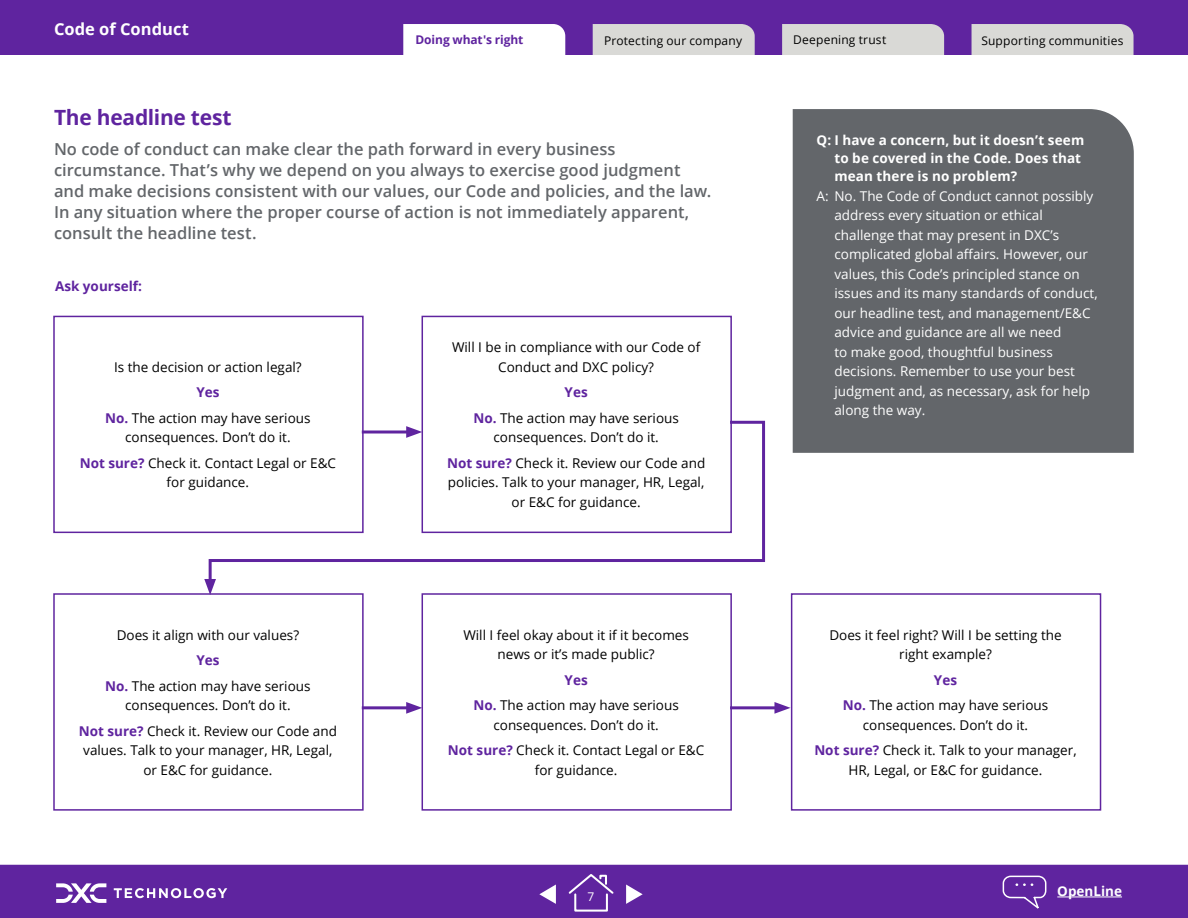
<style>
.page{position:relative;width:1188px;height:918px;background:#fff}
.page>*{position:absolute;margin:0;border:0;box-sizing:border-box;transform-origin:0 0}
.t1{font:700 21px "Open Sans";letter-spacing:-.015em;color:#5f249f}
.t2{font:600 16.5px/21px "Open Sans";color:#63666a}
.t3{font:700 16.5px "Open Sans";color:#fff}
.t4{font:13.5px/25.5px "Open Sans";color:#000;text-align:center}
.t5{font:13.5px/19.5px "Open Sans";color:#fff}
.t6{font:700 13.5px/18px "Open Sans";letter-spacing:.01em;color:#fff}
.t7{font:700 13.5px "Open Sans";color:#5f249f}
.t8{font:12px "Open Sans";letter-spacing:.015em;color:#000}
.t9{font:700 12px "Open Sans";letter-spacing:-.005em;color:#5f249f}
.t10{font:12px "Open Sans";color:#fff}
.s1{font-weight:700;color:#5f249f}
</style>
<div class="page">
<div style="left:0;top:864px;width:1188px;height:54px;background:#5f249f"></div>
<svg style="left:567px;top:872px;width:48px;height:41px;background:#7543ac"></svg>
<hr style="left:1057px;top:897px;width:65px;height:1px;background:#fff">
<svg style="left:1002px;top:875px;width:45px;height:37px;background:#7340ab"></svg>
<svg style="left:114px;top:888px;width:113px;height:10px"></svg>
<svg style="left:56px;top:883px;width:50px;height:20px"></svg>
<div style="left:0;top:0;width:1188px;height:55px;background:#5f249f"></div>
<div style="left:403px;top:24px;width:162px;height:31px;background:#fff"></div>
<div style="left:793px;top:109px;width:341px;height:344px;background:#63666a"></div>
<div style="left:53px;top:316px;width:311px;height:217px;background:#fff;border:2px solid #5f249f"></div>
<div style="left:53px;top:593px;width:311px;height:218px;background:#fff;border:2px solid #5f249f"></div>
<div style="left:422px;top:316px;width:310px;height:217px;background:#fff;border:2px solid #5f249f"></div>
<div style="left:422px;top:593px;width:310px;height:218px;background:#fff;border:2px solid #5f249f"></div>
<div style="left:791px;top:593px;width:310px;height:218px;background:#fff;border:2px solid #5f249f"></div>
<hr style="left:362px;top:706px;width:50px;height:3px;background:#5f249f">
<svg style="left:406px;top:702px;width:16px;height:12px"></svg>
<svg style="left:207px;top:419px;width:559px;height:160px"></svg>
<svg style="left:204px;top:579px;width:12px;height:16px"></svg>
<hr style="left:730px;top:706px;width:50px;height:3px;background:#5f249f">
<svg style="left:774px;top:702px;width:17px;height:12px"></svg>
<svg style="left:539px;top:885px;width:17px;height:19px"></svg>
<svg style="left:626px;top:885px;width:17px;height:19px"></svg>
<div style="left:593px;top:24px;width:162px;height:31px;background:#d9d9d6"></div>
<div style="left:782px;top:24px;width:162px;height:31px;background:#d9d9d6"></div>
<div style="left:972px;top:24px;width:162px;height:31px;background:#d9d9d6"></div>
<p class="t3" style="left:54px;top:18px;width:137px">Code of Conduct</p>
<p class="t9" style="left:415px;top:31px;width:110px">Doing what's right</p>
<p class="t8" style="left:604px;top:32px;width:139px">Protecting our company</p>
<p class="t8" style="left:793px;top:31px;width:95px">Deepening trust</p>
<p class="t8" style="left:981px;top:32px;width:144px">Supporting communities</p>
<h1 class="t1" style="left:54px;top:103px;width:179px">The headline test</h1>
<p class="t2" style="left:54px;top:138px;width:659px">No code of conduct can make clear the path forward in every business circumstance. That’s why we depend on you always to exercise good judgment and make decisions consistent with our values, our Code and policies, and the law.<br>In any situation where the proper course of action is not immediately apparent, consult the headline test.</p>
<p class="t6" style="left:834px;top:131px;width:251px;text-indent:-18px">Q: I have a concern, but it doesn’t seem to be covered in the Code. Does that mean there is no problem?</p>
<p class="t5" style="left:834px;top:186px;width:265px;text-indent:-18px">A: No. The Code of Conduct cannot possibly address every situation or ethical challenge that may present in DXC’s complicated global affairs. However, our values, this Code’s principled stance on issues and its many standards of conduct, our headline test, and management/E&amp;C advice and guidance are all we need<br>to make good, thoughtful business decisions. Remember to use your best judgment and, as necessary, ask for help along the way.</p>
<p class="t7" style="left:55px;top:277px;width:88px">Ask yourself:</p>
<p class="t4" style="left:452px;top:337px;width:250px;line-height:19.5px">Will I be in compliance with our Code of<br>Conduct and DXC policy?</p>
<p class="t4" style="left:473px;top:379px;width:207px"><span class="s1">Yes<br>No.</span> The action may have serious</p>
<p class="t4" style="left:447px;top:424px;width:260px">consequences. Don’t do it.<br><span class="s1">Not sure?</span> Check it. Review our Code and</p>
<p class="t4" style="left:448px;top:472px;width:258px;line-height:19.5px">policies. Talk to your manager, HR, Legal, or E&amp;C for guidance.</p>
<p class="t4" style="left:114px;top:354px;width:189px">Is the decision or action legal?</p>
<p class="t4" style="left:105px;top:379px;width:207px"><span class="s1">Yes<br>No.</span> The action may have serious</p>
<p class="t4" style="left:80px;top:424px;width:258px">consequences. Don’t do it.<br><span class="s1">Not sure?</span> Check it. Contact Legal or E&amp;C</p>
<p class="t4" style="left:167px;top:469px;width:84px">for guidance.</p>
<p class="t4" style="left:117px;top:622px;width:184px">Does it align with our values?</p>
<p class="t4" style="left:105px;top:647px;width:207px"><span class="s1">Yes<br>No.</span> The action may have serious</p>
<p class="t4" style="left:79px;top:692px;width:260px">consequences. Don’t do it.<br><span class="s1">Not sure?</span> Check it. Review our Code and</p>
<p class="t4" style="left:83px;top:740px;width:251px;line-height:19.5px">values. Talk to your manager, HR, Legal, or E&amp;C for guidance.</p>
<p class="t4" style="left:463px;top:625px;width:227px;line-height:19.5px">Will I feel okay about it if it becomes news or it’s made public?</p>
<p class="t4" style="left:473px;top:667px;width:207px"><span class="s1">Yes<br>No.</span> The action may have serious</p>
<p class="t4" style="left:448px;top:712px;width:258px">consequences. Don’t do it.<br><span class="s1">Not sure?</span> Check it. Contact Legal or E&amp;C</p>
<p class="t4" style="left:535px;top:757px;width:84px">for guidance.</p>
<p class="t10" style="left:588px;top:888px;width:8px">7</p>
<p class="t4" style="left:829px;top:625px;width:234px;line-height:19.5px">Does it feel right? Will I be setting the right example?</p>
<p class="t4" style="left:843px;top:667px;width:207px"><span class="s1">Yes<br>No.</span> The action may have serious</p>
<p class="t4" style="left:814px;top:712px;width:264px">consequences. Don’t do it.<br><span class="s1">Not sure?</span> Check it. Talk to your manager,</p>
<p class="t4" style="left:849px;top:757px;width:195px">HR, Legal, or E&amp;C for guidance.</p>
<p class="t6" style="left:1057px;top:882px;width:66px">OpenLine</p>
</div>
